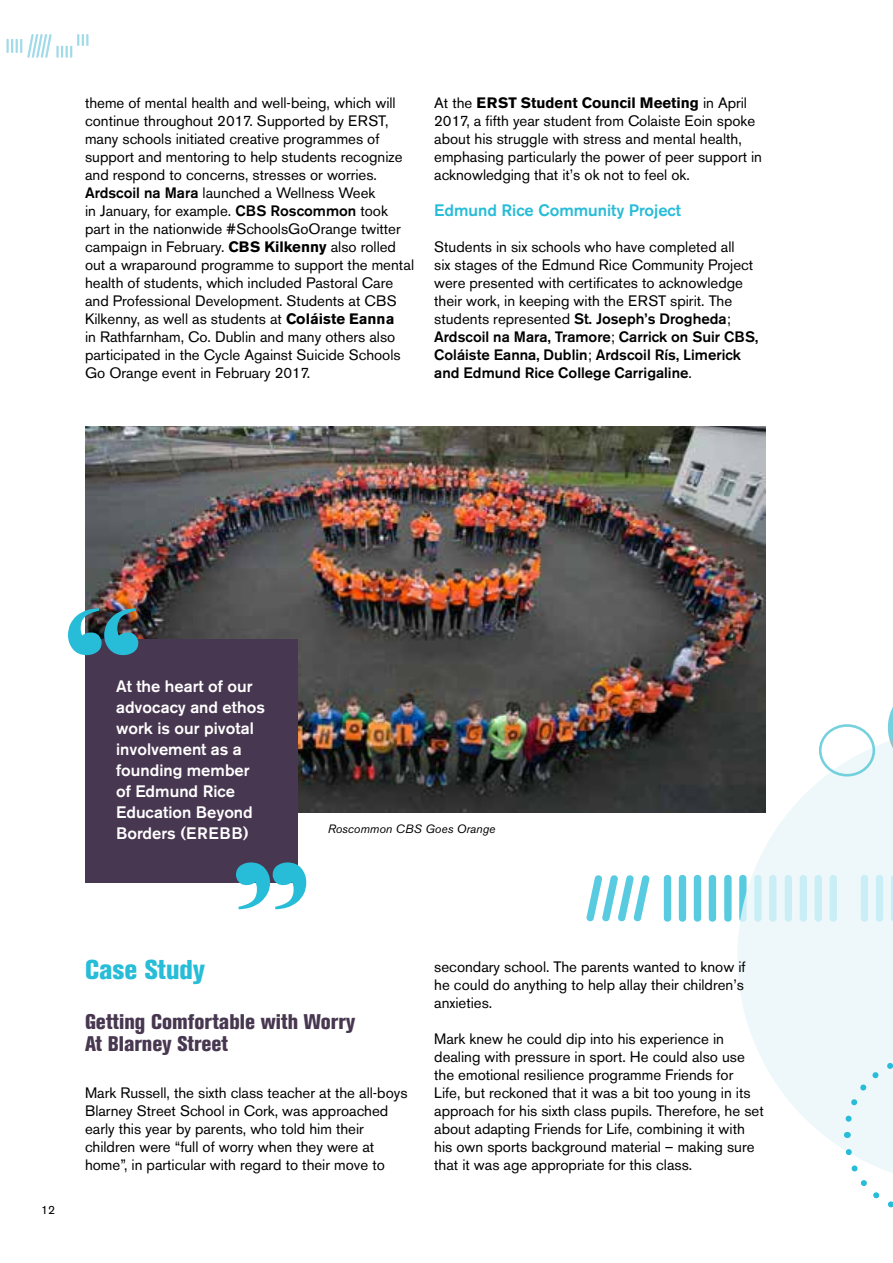
<style>
.page{position:relative;width:893px;height:1263px;background:#fff}
.page>*{position:absolute;margin:0;border:0;box-sizing:border-box;transform-origin:0 0}
.t1{font:800 condensed 27px "Akzidenz Grotesk BE";color:#27bcd7}
.t2{font:800 condensed 21px/21.6px "Akzidenz Grotesk BE";color:#483750}
.t3{font:500 16.5px/21px "Akzidenz Grotesk BE";color:#fff}
.t4{font:500 16.5px "Akzidenz Grotesk BE";color:#27bcd7}
.t5{font:15px/18px "Akzidenz Grotesk BE";color:#000}
.t6{font:italic 12px "Akzidenz Grotesk BE";color:#000}
.t7{font:12px "Akzidenz Grotesk BE";color:#000}
.s1{font-weight:500}
.s2{font-weight:700}
</style>
<div class="page">
<hr style="left:6px;top:39px;width:3px;height:14px;background:#a1dae8">
<svg style="left:11px;top:34px;width:77px;height:24px"></svg>
<svg style="left:737px;top:727px;width:156px;height:421px;fill:#eef8fa"></svg>
<svg style="left:888px;top:707px;width:5px;height:65px"></svg>
<svg style="left:664px;top:875px;width:52px;height:47px"></svg>
<svg style="left:724px;top:875px;width:52px;height:47px"></svg>
<svg style="left:785px;top:875px;width:52px;height:47px;background:#daf2f7"></svg>
<svg style="left:861px;top:875px;width:32px;height:47px;background:#dbf2f7"></svg>
<svg style="left:586px;top:875px;width:64px;height:46px"></svg>
<div style="left:841px;top:1053px;width:52px;height:85px;background:#eef8fa"></div>
<svg style="left:842px;top:1145px;width:51px;height:63px"></svg>
<img style="left:85px;top:426px;width:680px;height:386px">
<div style="left:85px;top:639px;width:213px;height:244px;background:#483750"></div>
<img style="left:68px;top:608px;width:70px;height:47px">
<svg style="left:236px;top:862px;width:70px;height:47px"></svg>
<div style="left:819px;top:724px;width:56px;height:52px;border:3px solid #4bc4d4;border-radius:50%"></div>
<p class="t5" style="left:85px;top:94px;width:331px">theme of mental health and well-being, which will continue throughout 2017. Supported by ERST, many schools initiated creative programmes of support and mentoring to help students recognize and respond to concerns, stresses or worries.<br><span class="s1">Ardscoil na Mara</span> launched a Wellness Week<br>in January, for example. <span class="s1">CBS Roscommon</span> took part in the nationwide #SchoolsGoOrange twitter campaign in February. <span class="s2">CBS Kilkenny</span> also rolled out a wraparound programme to support the mental health of students, which included Pastoral Care and Professional Development. Students at CBS Kilkenny, as well as students at <span class="s2">Coláiste Eanna<br></span>in Rathfarnham, Co. Dublin and many others also participated in the Cycle Against Suicide Schools Go Orange event in February 2017.</p>
<p class="t5" style="left:434px;top:94px;width:329px">At the <span class="s2">ERST Student Council Meeting</span> in April 2017, a fifth year student from Colaiste Eoin spoke about his struggle with stress and mental health, emphasing particularly the power of peer support in acknowledging that it’s ok not to feel ok.</p>
<p class="t4" style="left:434px;top:200px;width:248px">Edmund Rice Community Project</p>
<p class="t5" style="left:434px;top:238px;width:326px">Students in six schools who have completed all<br>six stages of the Edmund Rice Community Project were presented with certificates to acknowledge their work, in keeping with the ERST spirit. The students represented <span class="s1">St. Joseph’s Drogheda</span>; <span class="s1">Ardscoil na Mara, Tramore</span>; <span class="s1">Carrick on Suir CBS, Coláiste Eanna, Dublin</span>; <span class="s1">Ardscoil Rís, Limerick and Edmund Rice College Carrigaline</span>.</p>
<p class="t3" style="left:116px;top:675px;width:150px">At the heart of our advocacy and ethos work is our pivotal involvement as a founding member of Edmund Rice<br>Education Beyond<br>Borders (EREBB)</p>
<p class="t6" style="left:328px;top:822px;width:169px">Roscommon CBS Goes Orange</p>
<p class="t7" style="left:41px;top:1202px;width:15px">12</p>
<h1 class="t1" style="left:85px;top:954px;width:121px">Case Study</h1>
<h2 class="t2" style="left:85px;top:1011px;width:272px">Getting Comfortable with Worry<br>At Blarney Street</h2>
<p class="t5" style="left:85px;top:1084px;width:324px">Mark Russell, the sixth class teacher at the all-boys Blarney Street School in Cork, was approached early this year by parents, who told him their children were “full of worry when they were at home”, in particular with regard to their move to</p>
<p class="t5" style="left:434px;top:958px;width:313px;text-align:justify">secondary school. The parents wanted to know if he could do anything to help allay their children’s anxieties.</p>
<p class="t5" style="left:434px;top:1030px;width:331px">Mark knew he could dip into his experience in dealing with pressure in sport. He could also use the emotional resilience programme Friends for<br>Life, but reckoned that it was a bit too young in its approach for his sixth class pupils. Therefore, he set about adapting Friends for Life, combining it with his own sports background material – making sure that it was age appropriate for this class.</p>
</div>
